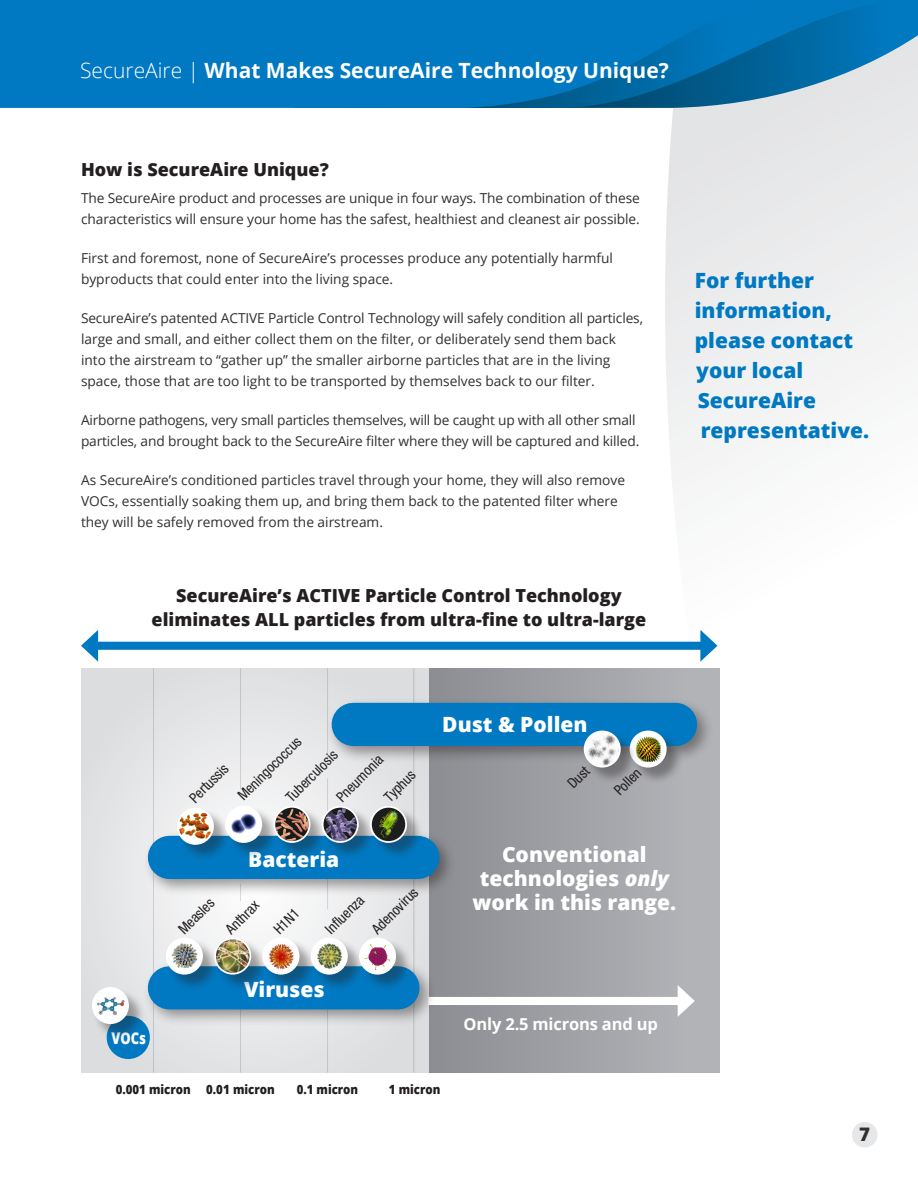
<style>
.page{position:relative;width:918px;height:1188px;background:#fff}
.page>*{position:absolute;margin:0;border:0;box-sizing:border-box;transform-origin:0 0}
.t1{font:800 21px/24px "Open Sans";color:#fff;text-align:center}
.Subhead-1{font:800 21px/30px "Open Sans";color:#0079c2}
.t2{font:700 21px "Open Sans";color:#fff}
.Body_Copy{font:800 18.75px "Open Sans";color:#312f30}
.Subhead-1-2{font:800 18px/24px "Open Sans";color:#231f20;text-align:center}
.t3{font:700 16.5px "Open Sans";letter-spacing:-.01em;color:#fff}
.t4{font:800 16.2px "Open Sans";color:#fff;scale:.8 1}
.t5{font:condensed 14.4px "Helvetica Neue LT Std";color:#231f20}
.Body_Copy-2{font:13.65px/21px "Open Sans";color:#312f30}
.t6{font:800 12.75px "Open Sans";color:#231f20;scale:.9 1}
.s1{font-weight:300}
.s2{font-style:italic}
</style>
<div class="page">
<svg style="left:663px;top:111px;width:255px;height:535px"></svg>
<div style="left:428px;top:668px;width:292px;height:405px;background:#b2b3b7"></div>
<div style="left:428px;top:668px;width:254px;height:405px;background:linear-gradient(to right,#8b8d91,#b0b1b5)"></div>
<svg style="left:81px;top:668px;width:347px;height:405px;background:#e5e5e7"></svg>
<div style="left:428px;top:997px;width:256px;height:8px;background:#fff"></div>
<svg style="left:678px;top:985px;width:17px;height:32px"></svg>
<div style="left:91px;top:642px;width:616px;height:8px;background:#0079c2"></div>
<svg style="left:81px;top:630px;width:17px;height:32px"></svg>
<svg style="left:700px;top:630px;width:17px;height:32px"></svg>
<hr style="left:153px;top:668px;width:1px;height:405px;background:#d1d2d4">
<hr style="left:240px;top:668px;width:1px;height:121px;background:#d1d2d4">
<hr style="left:240px;top:972px;width:1px;height:101px;background:#d1d2d4">
<hr style="left:327px;top:668px;width:1px;height:93px;background:#d1d2d4">
<hr style="left:327px;top:779px;width:1px;height:130px;background:#d1d2d4">
<hr style="left:327px;top:942px;width:1px;height:131px;background:#d1d2d4">
<hr style="left:413px;top:668px;width:1px;height:405px;background:#d1d2d4">
<hr style="left:414px;top:668px;width:1px;height:405px;background:#d1d2d4">
<div style="left:326px;top:697px;width:388px;height:67px;background:#231f20;opacity:.45"></div>
<div style="left:353px;top:703px;width:323px;height:43px;background:#0079c2"></div>
<div style="left:631px;top:732px;width:52px;height:52px;background:#231f20;opacity:.4"></div>
<div style="left:631px;top:731px;width:35px;height:36px;background:#fff;border-radius:50%"></div>
<img style="left:637px;top:736px;width:24px;height:26px">
<div style="left:630px;top:731px;width:37px;height:37px;border:2px solid #fff;border-radius:50%"></div>
<div style="left:585px;top:732px;width:52px;height:52px;background:#231f20;opacity:.4"></div>
<img style="left:586px;top:732px;width:33px;height:34px">
<div style="left:584px;top:731px;width:37px;height:37px;border:2px solid #fff;border-radius:50%"></div>
<div style="left:107px;top:1016px;width:43px;height:43px;background:#0079c2;border-radius:50%"></div>
<div style="left:93px;top:988px;width:53px;height:53px;background:#231f20;opacity:.4"></div>
<div style="left:93px;top:988px;width:35px;height:35px;background:#fff;border-radius:50%"></div>
<img style="left:94px;top:991px;width:33px;height:26px">
<div style="left:92px;top:987px;width:37px;height:37px;border:2px solid #fff;border-radius:50%"></div>
<div style="left:142px;top:830px;width:315px;height:67px;background:#231f20;opacity:.45"></div>
<div style="left:169px;top:836px;width:249px;height:43px;background:#0079c2"></div>
<div style="left:178px;top:809px;width:53px;height:52px;background:#231f20;opacity:.4"></div>
<div style="left:178px;top:809px;width:35px;height:35px;background:#fff;border-radius:50%"></div>
<img style="left:179px;top:813px;width:33px;height:26px">
<div style="left:177px;top:808px;width:37px;height:37px;border:2px solid #fff;border-radius:50%"></div>
<div style="left:226px;top:807px;width:53px;height:53px;background:#231f20;opacity:.4"></div>
<div style="left:226px;top:807px;width:35px;height:35px;background:#fff;border-radius:50%"></div>
<img style="left:227px;top:812px;width:33px;height:25px">
<div style="left:225px;top:806px;width:37px;height:37px;border:2px solid #fff;border-radius:50%"></div>
<div style="left:275px;top:807px;width:52px;height:53px;background:#231f20;opacity:.4"></div>
<svg style="left:274px;top:807px;width:36px;height:35px"></svg>
<img style="left:275px;top:808px;width:34px;height:33px;border-radius:17px">
<div style="left:273px;top:806px;width:37px;height:37px;border:2px solid #fff;border-radius:50%"></div>
<div style="left:323px;top:807px;width:52px;height:53px;background:#231f20;opacity:.4"></div>
<svg style="left:323px;top:807px;width:35px;height:35px"></svg>
<img style="left:324px;top:808px;width:33px;height:33px;border-radius:17px">
<div style="left:322px;top:806px;width:37px;height:37px;border:2px solid #fff;border-radius:50%"></div>
<div style="left:371px;top:807px;width:53px;height:53px;background:#231f20;opacity:.4"></div>
<svg style="left:371px;top:807px;width:35px;height:35px"></svg>
<img style="left:372px;top:808px;width:33px;height:33px;border-radius:17px">
<div style="left:370px;top:806px;width:37px;height:37px;border:2px solid #fff;border-radius:50%"></div>
<div style="left:142px;top:961px;width:295px;height:66px;background:#231f20;opacity:.45"></div>
<div style="left:169px;top:966px;width:229px;height:43px;background:#0079c2"></div>
<div style="left:167px;top:939px;width:53px;height:52px;background:#231f20;opacity:.4"></div>
<div style="left:167px;top:939px;width:35px;height:35px;background:#fff;border-radius:50%"></div>
<img style="left:168px;top:943px;width:33px;height:26px">
<div style="left:166px;top:938px;width:37px;height:37px;border:2px solid #fff;border-radius:50%"></div>
<div style="left:216px;top:939px;width:52px;height:52px;background:#231f20;opacity:.4"></div>
<svg style="left:215px;top:939px;width:35px;height:35px"></svg>
<img style="left:216px;top:939px;width:33px;height:34px;border-radius:17px">
<div style="left:214px;top:938px;width:37px;height:37px;border:2px solid #fff;border-radius:50%"></div>
<div style="left:264px;top:939px;width:52px;height:52px;background:#231f20;opacity:.4"></div>
<div style="left:263px;top:939px;width:36px;height:35px;background:#fff;border-radius:50%"></div>
<img style="left:267px;top:942px;width:28px;height:28px">
<div style="left:262px;top:938px;width:38px;height:37px;border:2px solid #fff;border-radius:50%"></div>
<div style="left:312px;top:939px;width:52px;height:52px;background:#231f20;opacity:.4"></div>
<div style="left:312px;top:939px;width:35px;height:35px;background:#fff;border-radius:50%"></div>
<img style="left:313px;top:943px;width:33px;height:26px">
<div style="left:311px;top:938px;width:37px;height:37px;border:2px solid #fff;border-radius:50%"></div>
<div style="left:360px;top:939px;width:53px;height:52px;background:#231f20;opacity:.4"></div>
<div style="left:360px;top:939px;width:35px;height:35px;background:#fff;border-radius:50%"></div>
<img style="left:363px;top:941px;width:30px;height:30px">
<div style="left:359px;top:938px;width:37px;height:37px;border:2px solid #fff;border-radius:50%"></div>
<svg style="left:673px;top:108px;width:245px;height:3px"></svg>
<svg style="left:0;top:0;width:918px;height:108px;background:#0d7bbd"></svg>
<div style="left:852px;top:1122px;width:26px;height:26px;background:#e6e7e9;border-radius:50%"></div>
<p class="t2" style="left:80px;top:55px;width:590px"><span class="s1">SecureAire |</span> What Makes SecureAire Technology Unique?</p>
<p class="Subhead-1-2" style="left:81px;top:156px;width:249px">How is SecureAire Unique?</p>
<p class="Body_Copy-2" style="left:81px;top:187px;width:560px">The SecureAire product and processes are unique in four ways. The combination of these characteristics will ensure your home has the safest, healthiest and cleanest air possible.</p>
<p class="Body_Copy-2" style="left:81px;top:247px;width:534px">First and foremost, none of SecureAire’s processes produce any potentially harmful byproducts that could enter into the living space.</p>
<p class="Body_Copy-2" style="left:81px;top:307px;width:564px">SecureAire’s patented ACTIVE Particle Control Technology will safely condition all particles, large and small, and either collect them on the filter, or deliberately send them back into the airstream to “gather up” the smaller airborne particles that are in the living space, those that are too light to be transported by themselves back to our filter.</p>
<p class="Body_Copy-2" style="left:81px;top:409px;width:560px">Airborne pathogens, very small particles themselves, will be caught up with all other small particles, and brought back to the SecureAire filter where they will be captured and killed.</p>
<p class="Body_Copy-2" style="left:81px;top:469px;width:546px">As SecureAire’s conditioned particles travel through your home, they will also remove<br>VOCs, essentially soaking them up, and bring them back to the patented filter where they will be safely removed from the airstream.</p>
<p class="Subhead-1-2" style="left:152px;top:583px;width:496px">SecureAire’s ACTIVE Particle Control Technology eliminates ALL particles from ultra-fine to ultra-large</p>
<p class="Subhead-1" style="left:695px;top:264px;width:176px">For further information, please contact your local<br>SecureAire representative.</p>
<p class="t1" style="left:442px;top:712px;width:147px">Dust &amp; Pollen</p>
<p class="t5" style="left:234px;top:792px;width:85px;rotate:-45deg">Meningococcus</p>
<p class="t5" style="left:282px;top:793px;width:68px;rotate:-45deg">Tuberculosis</p>
<p class="t5" style="left:333px;top:793px;width:61px;rotate:-45deg">Pneumonia</p>
<p class="t5" style="left:186px;top:794px;width:50px;rotate:-45deg">Pertussis</p>
<p class="t5" style="left:564px;top:780px;width:26px;rotate:-45deg">Dust</p>
<p class="t5" style="left:381px;top:793px;width:39px;rotate:-45deg">Typhus</p>
<p class="t5" style="left:611px;top:787px;width:33px;rotate:-45deg">Pollen</p>
<p class="t1" style="left:248px;top:846px;width:92px">Bacteria</p>
<p class="t5" style="left:175px;top:926px;width:45px;rotate:-45deg">Measles</p>
<p class="t5" style="left:222px;top:926px;width:42px;rotate:-45deg">Anthrax</p>
<p class="t5" style="left:270px;top:926px;width:31px;rotate:-45deg">H1N1</p>
<p class="t5" style="left:322px;top:926px;width:49px;rotate:-45deg">Infl uenza</p>
<p class="t5" style="left:368px;top:926px;width:60px;rotate:-45deg">Adenovirus</p>
<p class="t4" style="left:111px;top:1026px;width:45px">VOCs</p>
<p class="t1" style="left:244px;top:977px;width:82px">Viruses</p>
<p class="t6" style="left:116px;top:1080px;width:85px">0.001 micron</p>
<p class="t6" style="left:206px;top:1080px;width:78px">0.01 micron</p>
<p class="t6" style="left:297px;top:1080px;width:70px">0.1 micron</p>
<p class="t6" style="left:389px;top:1080px;width:59px">1 micron</p>
<p class="t1" style="left:472px;top:841px;width:205px">Conventional technologies <span class="s2">only </span>work in this range.</p>
<p class="t3" style="left:464px;top:1012px;width:196px">Only 2.5 microns and up</p>
<p class="Body_Copy" style="left:859px;top:1120px;width:12px">7</p>
</div>
